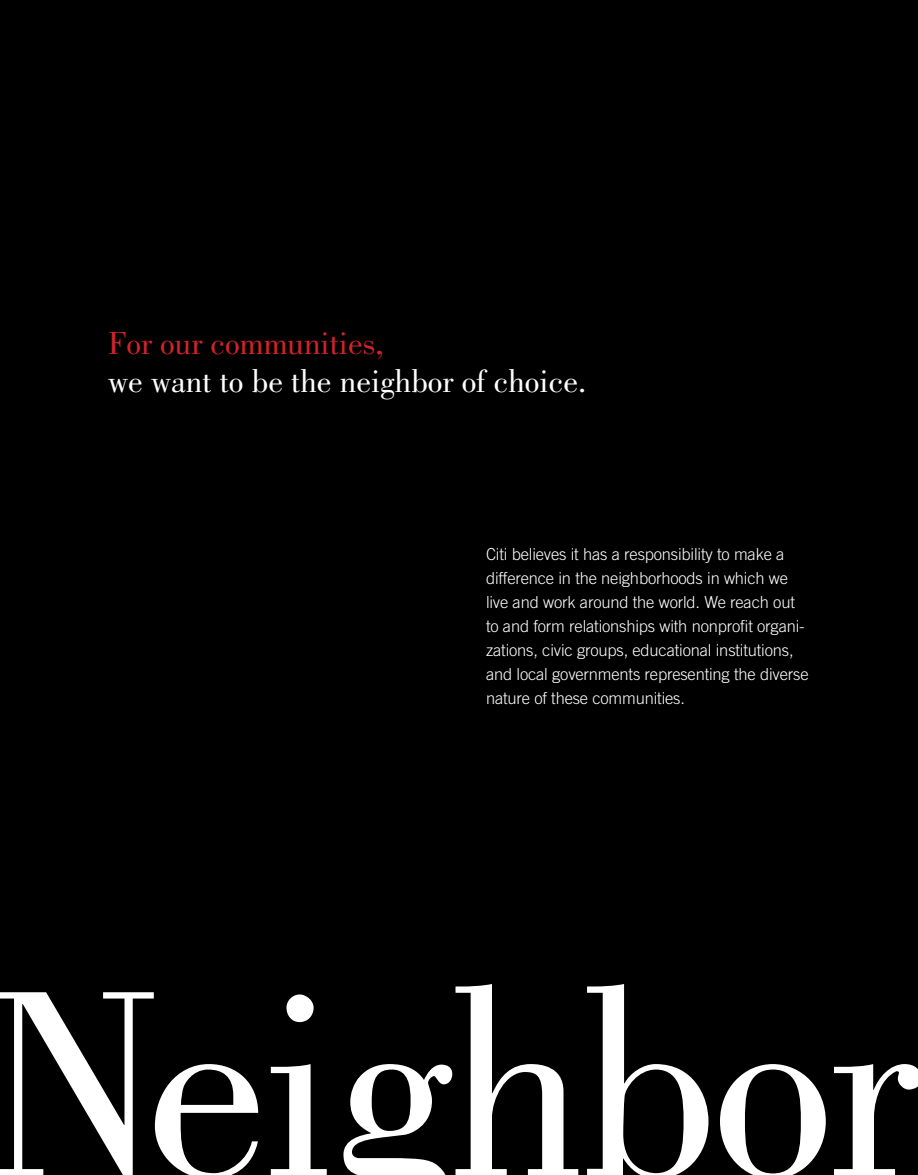
<style>
.page{position:relative;width:918px;height:1175px;background:#fff}
.page>*{position:absolute;margin:0;border:0;box-sizing:border-box;transform-origin:0 0}
.t1{font:274.05px "Bodoni";letter-spacing:-.02em;color:#fff}
.t2{font:33px "Bodoni";color:#fff}
.t3{font:33px "Bodoni";color:#d2232a}
.t4{font:300 16.5px/24px "Trade Gothic";letter-spacing:-.01em;color:#fff}
</style>
<div class="page">
<div style="left:0;top:0;width:918px;height:1174px;background:#000"></div>
<h2 class="t3" style="left:108px;top:325px;width:277px">For our communities,</h2>
<h2 class="t2" style="left:108px;top:362px;width:480px">we want to be the neighbor of choice.</h2>
<p class="t4" style="left:486px;top:542px;width:324px">Citi believes it has a responsibility to make a difference in the neighborhoods in which we live and work around the world. We reach out to and form relationships with nonprofit organi&shy;zations, civic groups, educational institutions, and local governments representing the diverse nature of these communities.</p>
<h1 class="t1" style="left:-18px;top:932px;width:939px">Neighbor</h1>
</div>
